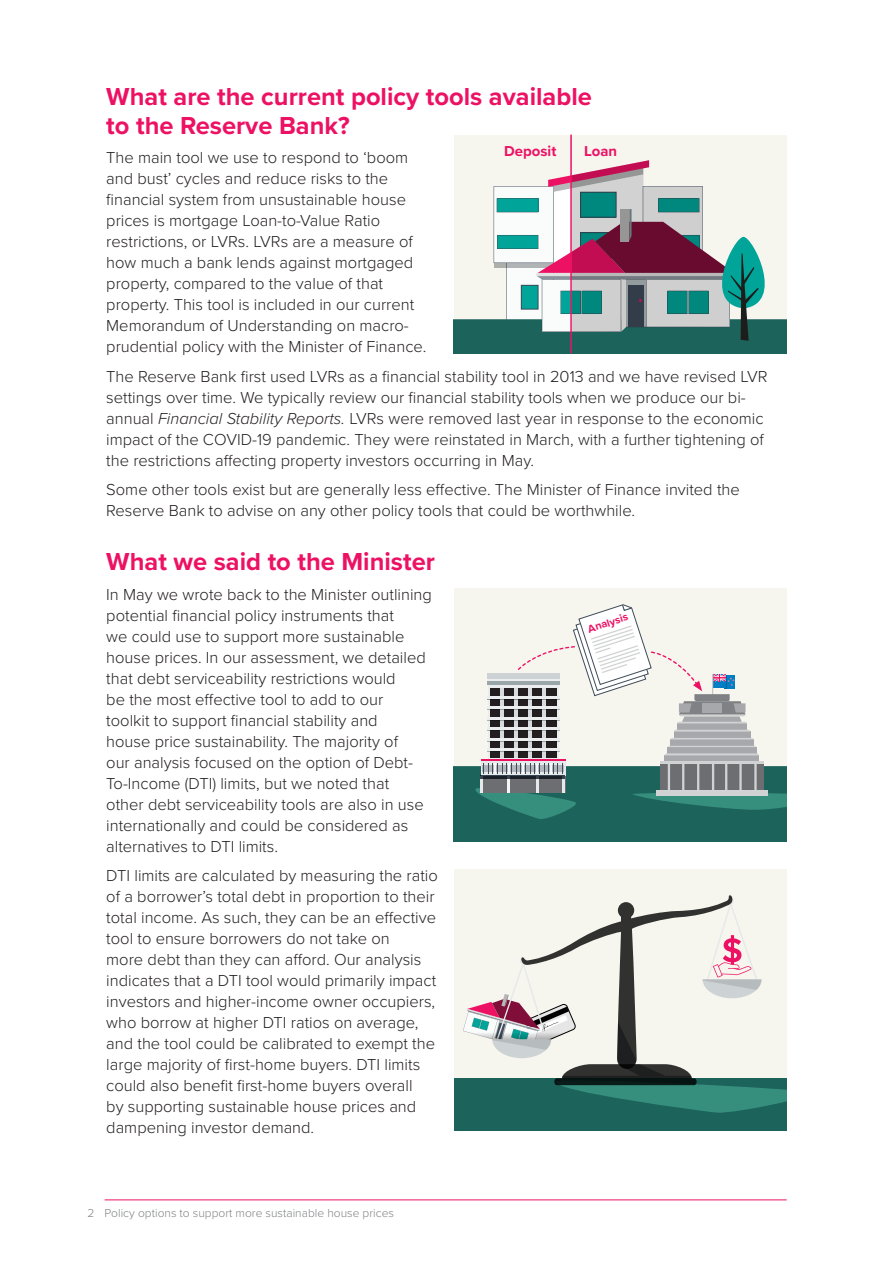
<style>
.page{position:relative;width:893px;height:1263px;background:#fff}
.page>*{position:absolute;margin:0;border:0;box-sizing:border-box;transform-origin:0 0}
.Heading_1{font:700 25.5px/28.5px "Proxima Nova";color:#ed1164}
.Body_copy{font:300 16.5px/21px "Proxima Nova";color:#231f20}
.Cover_Author{font:700 14.85px "Proxima Nova";color:#ed1164}
.t1{font:300 12px "Proxima Nova";color:#808285}
.t2{font:700 10.95px "Proxima Nova";color:#ed1164}
.s1{font-style:italic}
</style>
<div class="page">
<hr style="left:105px;top:1199px;width:682px;height:1px;background:#ed1164">
<div style="left:454px;top:870px;width:333px;height:248px;background:#f6f5ee"></div>
<div style="left:454px;top:1078px;width:333px;height:53px;background:#1c635c"></div>
<svg style="left:463px;top:895px;width:324px;height:218px"></svg>
<div style="left:454px;top:588px;width:333px;height:242px;background:#f6f5ee"></div>
<div style="left:487px;top:676px;width:73px;height:6px;background:#ebedee"></div>
<svg style="left:488px;top:685px;width:70px;height:74px"></svg>
<div style="left:481px;top:759px;width:84px;height:17px;background:linear-gradient(to right,#e6e9ea,#e6e9ea)"></div>
<hr style="left:481px;top:759px;width:84px;height:1px;background:#ed1261">
<div style="left:487px;top:673px;width:73px;height:6px;background:#cdd3d4"></div>
<hr style="left:487px;top:682px;width:73px;height:3px;background:#9aa7aa">
<div style="left:490px;top:689px;width:66px;height:69px;background:#231f20"></div>
<hr style="left:501px;top:689px;width:3px;height:69px;background:#d8dbde">
<hr style="left:514px;top:689px;width:4px;height:69px;background:#d8dbde">
<hr style="left:528px;top:689px;width:4px;height:69px;background:#d8dbde">
<hr style="left:542px;top:689px;width:4px;height:69px;background:#d8dbde">
<hr style="left:487px;top:697px;width:73px;height:3px;background:#9aa7aa">
<hr style="left:487px;top:696px;width:73px;height:2px;background:#ebedee">
<hr style="left:487px;top:708px;width:73px;height:2px;background:#b3bdbf">
<hr style="left:487px;top:706px;width:73px;height:3px;background:#ebedee">
<hr style="left:487px;top:718px;width:73px;height:3px;background:#b3bdbf">
<hr style="left:487px;top:717px;width:73px;height:2px;background:#ebedee">
<hr style="left:487px;top:728px;width:73px;height:3px;background:#b3bdbf">
<hr style="left:487px;top:727px;width:73px;height:3px;background:#ebedee">
<hr style="left:487px;top:739px;width:73px;height:3px;background:#b3bdbf">
<hr style="left:487px;top:738px;width:73px;height:2px;background:#ebedee">
<hr style="left:487px;top:749px;width:73px;height:3px;background:#b3bdbf">
<hr style="left:487px;top:748px;width:73px;height:3px;background:#ebedee">
<svg style="left:454px;top:763px;width:333px;height:79px;background:#30716a"></svg>
<hr style="left:536px;top:776px;width:3px;height:17px;background:#e6e9ea">
<hr style="left:507px;top:776px;width:3px;height:17px;background:#f5f6f7">
<hr style="left:481px;top:776px;width:84px;height:3px;background:#3d4b59">
<div style="left:664px;top:755px;width:95px;height:7px;background:#a7a8ab"></div>
<div style="left:668px;top:747px;width:89px;height:6px;background:#a7a8ab"></div>
<div style="left:670px;top:739px;width:84px;height:7px;background:#a7a8ab"></div>
<div style="left:674px;top:732px;width:76px;height:6px;background:#a7a8ab"></div>
<div style="left:677px;top:723px;width:70px;height:7px;background:#a7a8ab"></div>
<svg style="left:665px;top:753px;width:94px;height:2px"></svg>
<svg style="left:668px;top:746px;width:88px;height:1px"></svg>
<svg style="left:671px;top:738px;width:82px;height:1px"></svg>
<svg style="left:674px;top:730px;width:76px;height:2px"></svg>
<hr style="left:660px;top:762px;width:103px;height:2px;background:#d1d2d3">
<div style="left:656px;top:790px;width:112px;height:5px;background:#d1d2d3"></div>
<div style="left:660px;top:764px;width:103px;height:26px;background:#6d6e71"></div>
<hr style="left:668px;top:763px;width:2px;height:27px;background:#d1d2d3">
<hr style="left:682px;top:764px;width:2px;height:27px;background:#d1d2d3">
<hr style="left:697px;top:764px;width:2px;height:27px;background:#d1d2d3">
<hr style="left:712px;top:764px;width:2px;height:27px;background:#d1d2d3">
<hr style="left:725px;top:763px;width:2px;height:27px;background:#d1d2d3">
<hr style="left:739px;top:764px;width:3px;height:27px;background:#d1d2d3">
<hr style="left:754px;top:764px;width:3px;height:27px;background:#d1d2d3">
<svg style="left:517px;top:604px;width:230px;height:119px"></svg>
<div style="left:454px;top:135px;width:333px;height:218px;background:#f6f5ee"></div>
<svg style="left:454px;top:160px;width:333px;height:193px"></svg>
<hr style="left:570px;top:135px;width:2px;height:218px;background:#ed1164">
<p class="Heading_1" style="left:106px;top:82px;width:487px">What are the current policy tools available to the Reserve Bank?</p>
<p class="Body_copy" style="left:106px;top:146px;width:322px">The main tool we use to respond to ‘boom and bust’ cycles and reduce risks to the financial system from unsustainable house prices is mortgage Loan-to-Value Ratio restrictions, or LVRs. LVRs are a measure of how much a bank lends against mortgaged property, compared to the value of that property. This tool is included in our current Memorandum of Understanding on macro&shy;prudential policy with the Minister of Finance.</p>
<p class="Body_copy" style="left:106px;top:365px;width:663px">The Reserve Bank first used LVRs as a financial stability tool in 2013 and we have revised LVR settings over time. We typically review our financial stability tools when we produce our bi&shy;annual <span class="s1">Financial Stability Reports.</span> LVRs were removed last year in response to the economic impact of the COVID-19 pandemic. They were reinstated in March, with a further tightening of the restrictions affecting property investors occurring in May.</p>
<p class="Body_copy" style="left:106px;top:478px;width:635px">Some other tools exist but are generally less effective. The Minister of Finance invited the<br>Reserve Bank to advise on any other policy tools that could be worthwhile.</p>
<p class="Heading_1" style="left:106px;top:547px;width:330px">What we said to the Minister</p>
<p class="Body_copy" style="left:106px;top:583px;width:327px">In May we wrote back to the Minister outlining potential financial policy instruments that<br>we could use to support more sustainable house prices. In our assessment, we detailed that debt serviceability restrictions would<br>be the most effective tool to add to our<br>toolkit to support financial stability and<br>house price sustainability. The majority of<br>our analysis focused on the option of Debt-To-Income (DTI) limits, but we noted that<br>other debt serviceability tools are also in use internationally and could be considered as alternatives to DTI limits.</p>
<p class="Body_copy" style="left:106px;top:864px;width:333px">DTI limits are calculated by measuring the ratio of a borrower’s total debt in proportion to their total income. As such, they can be an effective tool to ensure borrowers do not take on<br>more debt than they can afford. Our analysis indicates that a DTI tool would primarily impact investors and higher-income owner occupiers, who borrow at higher DTI ratios on average, and the tool could be calibrated to exempt the large majority of first-home buyers. DTI limits could also benefit first-home buyers overall<br>by supporting sustainable house prices and dampening investor demand.</p>
<p class="Cover_Author" style="left:504px;top:140px;width:54px">Deposit</p>
<p class="Cover_Author" style="left:584px;top:140px;width:34px">Loan</p>
<p class="t2" style="left:586px;top:621px;width:43px;rotate:-18deg">Analysis</p>
<p class="t1" style="left:87px;top:1204px;width:308px">2 Policy options to support more sustainable house prices</p>
</div>
